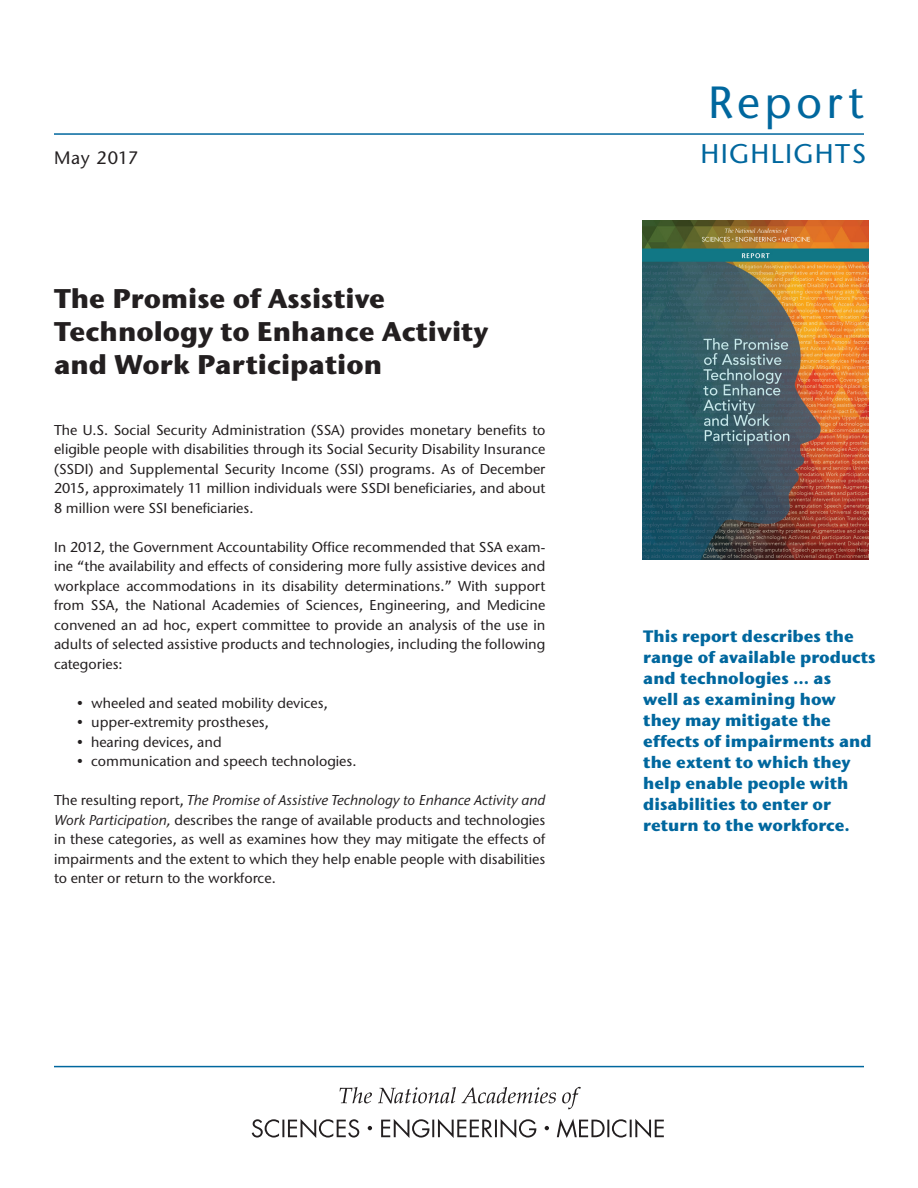
<style>
.page{position:relative;width:918px;height:1188px;background:#fff}
.page>*{position:absolute;margin:0;border:0;box-sizing:border-box;transform-origin:0 0}
.t1{font:500 45px "Stone Sans ITC Std";letter-spacing:.09em;color:#00679e}
.Body_Text{font:700 27px/33px "Stone Sans ITC Std";color:#231f20}
.t2{font:500 27px "Stone Sans ITC Std";letter-spacing:.05em;color:#00679e}
.Publication_Date{font:500 18px "Stone Sans ITC Std";letter-spacing:.025em;color:#231f20}
.t3{font:700 16.5px/21px "Stone Sans ITC Std";color:#00679e}
.Body_Text-2{font:500 14.25px/19.5px "Stone Sans ITC Std";color:#231f20;text-align:justify}
.s1{font-style:italic}
</style>
<div class="page">
<hr style="left:54px;top:1066px;width:810px;height:1px;background:#00679e">
<hr style="left:54px;top:133px;width:810px;height:2px;background:#00679e">
<svg style="left:340px;top:1087px;width:241px;height:22px"></svg>
<svg style="left:252px;top:1119px;width:412px;height:18px"></svg>
<img style="left:643px;top:220px;width:226px;height:339px">
<p class="t1" style="left:708px;top:75px;width:156px">Report</p>
<p class="Publication_Date" style="left:54px;top:146px;width:86px">May 2017</p>
<p class="t2" style="left:701px;top:137px;width:167px">HIGHLIGHTS</p>
<p class="Body_Text" style="left:54px;top:282px;width:436px">The Promise of Assistive<br>Technology to Enhance Activity and Work Participation</p>
<p class="Body_Text-2" style="left:54px;top:420px;width:493px">The U.S. Social Security Administration (SSA) provides monetary benefits to eligible people with disabilities through its Social Security Disability Insurance (SSDI) and Supplemental Security Income (SSI) programs. As of December 2015, approximately 11 million individuals were SSDI beneficiaries, and about 8 million were SSI beneficiaries.</p>
<p class="Body_Text-2" style="left:54px;top:537px;width:493px">In 2012, the Government Accountability Office recommended that SSA exam&shy;ine “the availability and effects of considering more fully assistive devices and workplace accommodations in its disability determinations.” With support from SSA, the National Academies of Sciences, Engineering, and Medicine convened an ad hoc, expert committee to provide an analysis of the use in adults of selected assistive products and technologies, including the following categories:</p>
<p class="Body_Text-2" style="left:76px;top:693px;width:253px">• wheeled and seated mobility devices,</p>
<p class="Body_Text-2" style="left:76px;top:712px;width:194px">• upper-extremity prostheses,</p>
<p class="Body_Text-2" style="left:76px;top:732px;width:147px">• hearing devices, and</p>
<p class="Body_Text-2" style="left:76px;top:751px;width:282px">• communication and speech technologies.</p>
<p class="Body_Text-2" style="left:54px;top:790px;width:493px">The resulting report, <span class="s1">The Promise of Assistive Technology to Enhance Activity and Work Participation,</span> describes the range of available products and technologies in these categories, as well as examines how they may mitigate the effects of impairments and the extent to which they help enable people with disabilities to enter or return to the workforce.</p>
<p class="t3" style="left:643px;top:625px;width:234px">This report describes the range of available products and technologies ... as<br>well as examining how they may mitigate the effects of impairments and the extent to which they help enable people with disabilities to enter or return to the workforce.</p>
</div>
